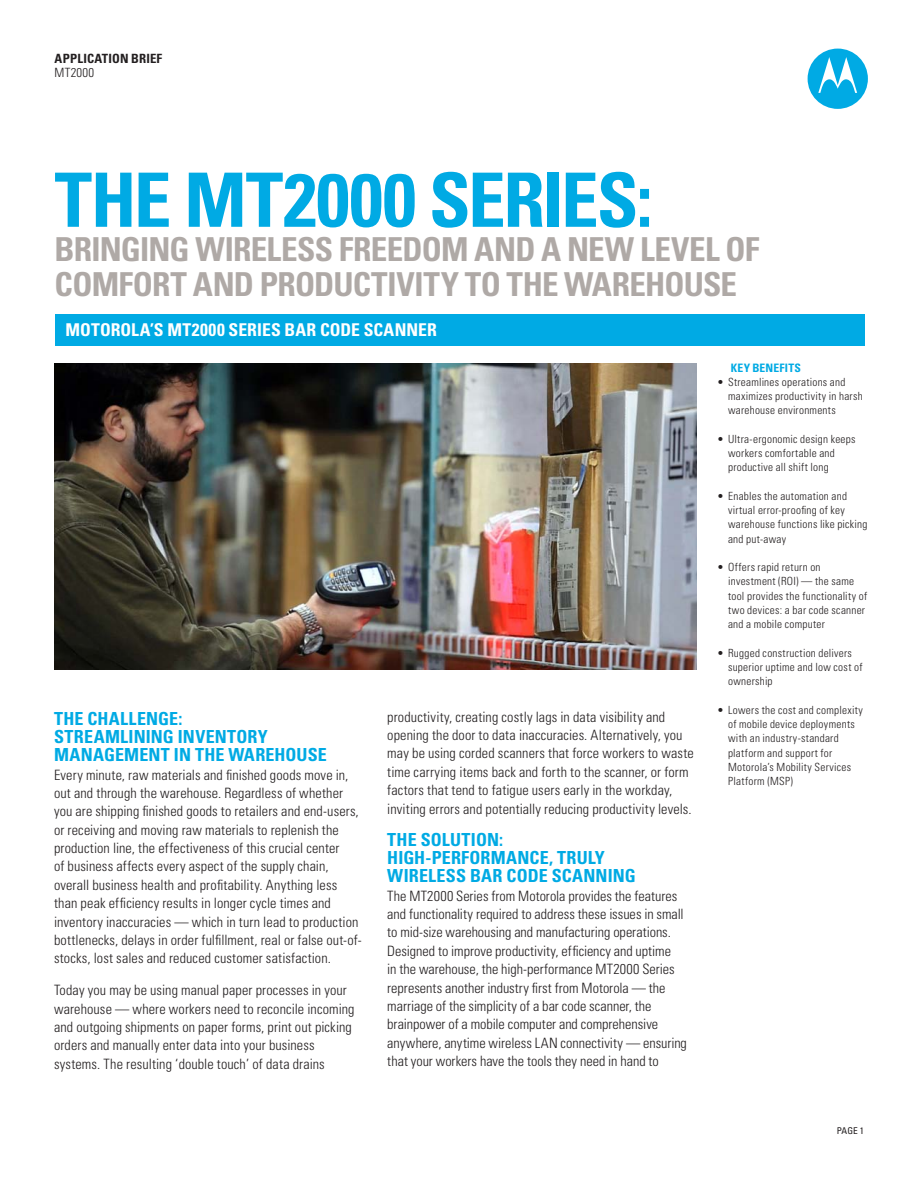
<style>
.page{position:relative;width:918px;height:1188px;background:#fff}
.page>*{position:absolute;margin:0;border:0;box-sizing:border-box;transform-origin:0 0}
.t1{font:700 condensed 75px "Univers LT Std";letter-spacing:-.02em;color:#00aae4}
.t2{font:700 condensed 33px/34.5px "Univers LT Std";letter-spacing:-.02em;color:#afa9a6}
.Heading_1{font:700 condensed 18px/18.5px "Univers LT Std";letter-spacing:.005em;color:#00aae4}
.t3{font:700 condensed 17.7px "Univers LT Std";letter-spacing:.005em;color:#fff}
.Body_copy{font:300 condensed 14.25px/18.3px "Univers LT Std";letter-spacing:.005em;color:#231f20}
.t4{font:700 condensed 12.75px/14.2px "Univers LT Std";letter-spacing:.015em;color:#231f20}
.t5{font:700 condensed 11.7px "Univers LT Std";letter-spacing:.025em;color:#00aae4}
.t6{font:300 condensed 11.25px/14.2px "Univers LT Std";letter-spacing:.025em;color:#231f20}
.t7{font:condensed 9.3px "Univers LT Std";color:#231f20}
.s1{font-weight:300}
</style>
<div class="page">
<div style="left:55px;top:315px;width:810px;height:31px;background:#00aae4"></div>
<div style="left:808px;top:49px;width:60px;height:60px;background:#00aae4;border-radius:50%"></div>
<svg style="left:818px;top:57px;width:39px;height:36px"></svg>
<img style="left:55px;top:363px;width:642px;height:306px">
<p class="t4" style="left:55px;top:52px;width:109px">APPLICATION BRIEF<br><span class="s1">MT2000</span></p>
<p class="t1" style="left:55px;top:154px;width:600px">THE MT2000 SERIES:</p>
<p class="t2" style="left:55px;top:232px;width:706px">BRINGING WIRELESS FREEDOM AND A NEW LEVEL OF<br>COMFORT AND PRODUCTIVITY TO THE WAREHOUSE</p>
<p class="t3" style="left:65px;top:319px;width:373px">MOTOROLA’S MT2000 SERIES BAR CODE SCANNER</p>
<p class="Heading_1" style="left:54px;top:709px;width:274px">THE CHALLENGE:<br>STREAMLINING INVENTORY<br>MANAGEMENT IN THE WAREHOUSE</p>
<p class="Body_copy" style="left:54px;top:765px;width:309px">Every minute, raw materials and finished goods move in, out and through the warehouse. Regardless of whether you are shipping finished goods to retailers and end-users, or receiving and moving raw materials to replenish the production line, the effectiveness of this crucial center<br>of business affects every aspect of the supply chain, overall business health and profitability. Anything less than peak efficiency results in longer cycle times and inventory inaccuracies — which in turn lead to production bottlenecks, delays in order fulfillment, real or false out-of&shy;stocks, lost sales and reduced customer satisfaction.</p>
<p class="Body_copy" style="left:54px;top:981px;width:302px">Today you may be using manual paper processes in your warehouse — where workers need to reconcile incoming and outgoing shipments on paper forms, print out picking orders and manually enter data into your business systems. The resulting ‘double touch’ of data drains</p>
<p class="Body_copy" style="left:387px;top:708px;width:308px">productivity, creating costly lags in data visibility and opening the door to data inaccuracies. Alternatively, you may be using corded scanners that force workers to waste time carrying items back and forth to the scanner, or form factors that tend to fatigue users early in the workday, inviting errors and potentially reducing productivity levels.</p>
<p class="Heading_1" style="left:387px;top:830px;width:219px">THE SOLUTION:<br>HIGH-PERFORMANCE, TRULY</p>
<p class="Heading_1" style="left:387px;top:867px;width:250px">WIRELESS BAR CODE SCANNING</p>
<p class="Body_copy" style="left:387px;top:887px;width:301px">The MT2000 Series from Motorola provides the features and functionality required to address these issues in small to mid-size warehousing and manufacturing operations.<br>Designed to improve productivity, efficiency and uptime<br>in the warehouse, the high-performance MT2000 Series represents another industry first from Motorola — the marriage of the simplicity of a bar code scanner, the brainpower of a mobile computer and comprehensive anywhere, anytime wireless LAN connectivity — ensuring that your workers have the tools they need in hand to</p>
<p class="t5" style="left:731px;top:360px;width:72px">KEY BENEFITS</p>
<p class="t6" style="left:728px;top:375px;width:136px;text-indent:-11px">• Streamlines operations and maximizes productivity in harsh warehouse environments</p>
<p class="t6" style="left:728px;top:432px;width:129px;text-indent:-11px">• Ultra-ergonomic design keeps workers comfortable and productive all shift long</p>
<p class="t6" style="left:728px;top:489px;width:141px;text-indent:-11px">• Enables the automation and virtual error-proofing of key warehouse functions like picking and put-away</p>
<p class="t6" style="left:728px;top:560px;width:141px;text-indent:-11px">• Offers rapid return on investment (ROI) — the same tool provides the functionality of two devices: a bar code scanner and a mobile computer</p>
<p class="t6" style="left:728px;top:646px;width:136px;text-indent:-11px">• Rugged construction delivers superior uptime and low cost of ownership</p>
<p class="t6" style="left:728px;top:703px;width:136px;text-indent:-11px">• Lowers the cost and complexity of mobile device deployments with an industry-standard platform and support for<br>Motorola’s Mobility Services<br>Platform (MSP)</p>
<p class="t7" style="left:837px;top:1125px;width:29px">PAGE 1</p>
</div>
